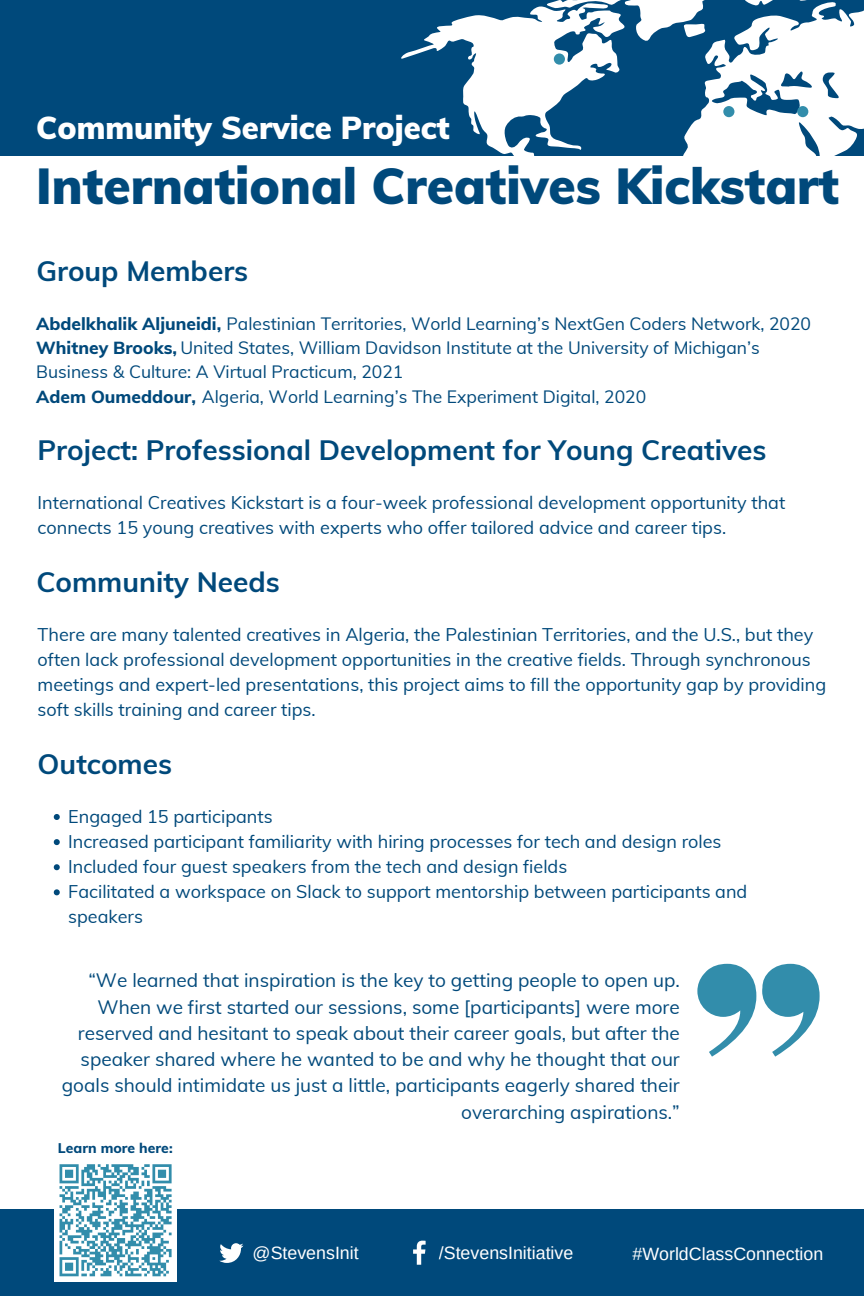
<style>
.page{position:relative;width:864px;height:1296px;background:#fff}
.page>*{position:absolute;margin:0;border:0;box-sizing:border-box;transform-origin:0 0}
.t1{font:900 49.5px "Muli";color:#00497b}
.t2{font:900 31.05px "Muli";color:#fff}
.t3{font:700 28px "Muli";color:#00497b}
.t4{font:19px/26.2px "Muli";color:#00497b;text-align:right}
.t5{font:18px/25.1px "Muli";color:#00497b}
.t6{font:17.8px "Arimo";color:#fff}
.t7{font:17.5px "Muli";color:#00497b}
.t8{font:800 14px "Muli";color:#00497b}
.s1{font-weight:800}
</style>
<div class="page">
<div style="left:0;top:0;width:864px;height:155px;background:#00497b"></div>
<svg style="left:401px;top:0;width:463px;height:156px"></svg>
<div style="left:0;top:1210px;width:864px;height:86px;background:#00497b"></div>
<div style="left:54px;top:1159px;width:123px;height:123px;background:#fff"></div>
<svg style="left:59px;top:1164px;width:113px;height:113px"></svg>
<svg style="left:219px;top:1243px;width:24px;height:20px"></svg>
<svg style="left:413px;top:1240px;width:13px;height:25px"></svg>
<div style="left:797px;top:106px;width:11px;height:11px;background:#328dab;border-radius:50%"></div>
<div style="left:723px;top:106px;width:11px;height:11px;background:#328dab;border-radius:50%"></div>
<div style="left:554px;top:53px;width:11px;height:12px;background:#328dab;border-radius:50%"></div>
<svg style="left:762px;top:964px;width:58px;height:93px"></svg>
<svg style="left:697px;top:964px;width:59px;height:93px"></svg>
<svg style="left:54px;top:814px;width:6px;height:6px"></svg>
<svg style="left:54px;top:839px;width:6px;height:6px"></svg>
<svg style="left:54px;top:864px;width:6px;height:6px"></svg>
<svg style="left:54px;top:889px;width:6px;height:6px"></svg>
<p class="t2" style="left:36px;top:107px;width:415px">Community Service Project</p>
<p class="t1" style="left:36px;top:154px;width:804px">International Creatives Kickstart</p>
<p class="t3" style="left:36px;top:252px;width:213px">Group Members</p>
<p class="t7" style="left:36px;top:312px;width:776px"><span class="s1">Abdelkhalik Aljuneidi,</span> Palestinian Territories, World Learning’s NextGen Coders Network, 2020</p>
<p class="t7" style="left:36px;top:336px;width:725px"><span class="s1">Whitney Brooks,</span> United States, William Davidson Institute at the University of Michigan’s</p>
<p class="t7" style="left:36px;top:385px;width:611px"><span class="s1">Adem Oumeddour,</span> Algeria, World Learning’s The Experiment Digital, 2020</p>
<p class="t7" style="left:36px;top:361px;width:369px">Business &amp; Culture: A Virtual Practicum, 2021</p>
<p class="t3" style="left:38px;top:432px;width:730px">Project: Professional Development for Young Creatives</p>
<p class="t5" style="left:38px;top:490px;width:749px">International Creatives Kickstart is a four-week professional development opportunity that connects 15 young creatives with experts who offer tailored advice and career tips.</p>
<p class="t3" style="left:36px;top:563px;width:245px">Community Needs</p>
<p class="t5" style="left:38px;top:622px;width:790px">There are many talented creatives in Algeria, the Palestinian Territories, and the U.S., but they often lack professional development opportunities in the creative fields. Through synchronous meetings and expert-led presentations, this project aims to fill the opportunity gap by providing soft skills training and career tips.</p>
<p class="t3" style="left:38px;top:745px;width:136px">Outcomes</p>
<p class="t5" style="left:68px;top:804px;width:206px">Engaged 15 participants</p>
<p class="t5" style="left:68px;top:829px;width:655px">Increased participant familiarity with hiring processes for tech and design roles</p>
<p class="t5" style="left:68px;top:854px;width:501px">Included four guest speakers from the tech and design fields</p>
<p class="t5" style="left:68px;top:879px;width:681px">Facilitated a workspace on Slack to support mentorship between participants and speakers</p>
<p class="t4" style="left:62px;top:967px;width:620px">“We learned that inspiration is the key to getting people to open up.<br>When we first started our sessions, some [participants] were more reserved and hesitant to speak about their career goals, but after the speaker shared where he wanted to be and why he thought that our goals should intimidate us just a little, participants eagerly shared their overarching aspirations.”</p>
<p class="t8" style="left:58px;top:1139px;width:116px">Learn more here:</p>
<p class="t6" style="left:253px;top:1243px;width:108px">@StevensInit</p>
<p class="t6" style="left:439px;top:1243px;width:136px">/StevensInitiative</p>
<p class="t6" style="left:633px;top:1243px;width:192px">#WorldClassConnection</p>
</div>
